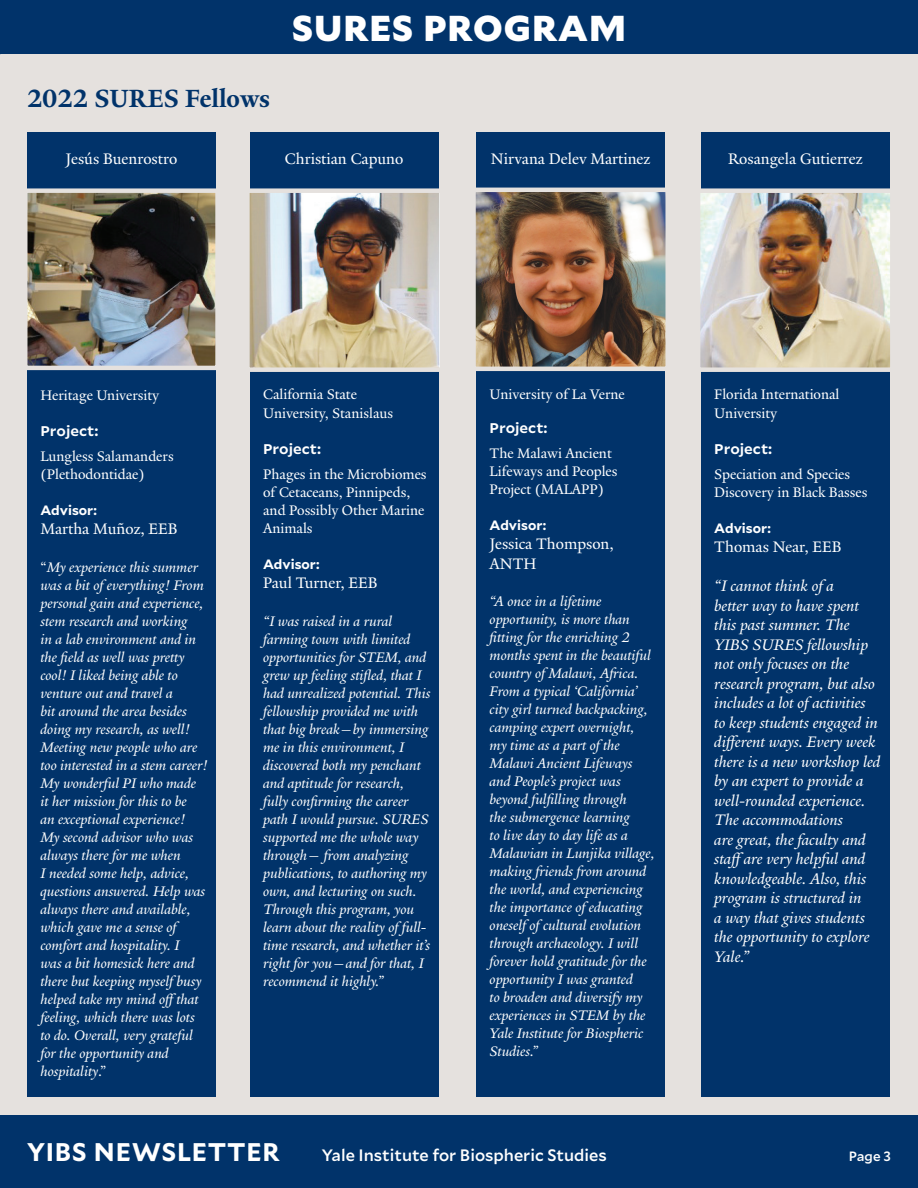
<style>
.page{position:relative;width:918px;height:1188px;background:#fff}
.page>*{position:absolute;margin:0;border:0;box-sizing:border-box;transform-origin:0 0}
.TOP_BAR_HEADERS{font:900 36px "Mallory";letter-spacing:.03em;color:#fff}
.Body_Text_Black{font:700 27px "Yale New";color:#01336a}
.Page_footers{font:700 25.5px "Mallory";letter-spacing:.03em;color:#fff}
.Body_copy_white_inse{font:italic 16.5px/19.5px "Yale New";color:#fff}
.Body_copy_white_inse-2{font:16.5px/19.5px "Yale New";color:#fff}
.YIBS_name_in_footer{font:500 16.5px "Mallory";color:#fff}
.Body_copy_white_inse-3{font:italic 15px/18px "Yale New";color:#fff}
.Body_copy_white_inse-4{font:15px/18px "Yale New";color:#fff}
.Body_copy_white_inse-5{font:700 13.5px "Mallory MP";color:#fff}
.Body_copy_white_inse-6{font:700 13.5px "Mallory";color:#fff}
.YIBS_Page_number_foo{font:500 13.5px "Mallory";color:#fff}
.s1{font-style:normal}
</style>
<div class="page">
<div style="left:0;top:36px;width:918px;height:1081px;background:#e5e1de"></div>
<div style="left:0;top:1116px;width:918px;height:72px;background:#01336a"></div>
<div style="left:701px;top:132px;width:189px;height:965px;background:#01336a"></div>
<img style="left:700px;top:188px;width:190px;height:184px">
<div style="left:0;top:0;width:918px;height:54px;background:#01336a"></div>
<div style="left:27px;top:132px;width:189px;height:965px;background:#01336a"></div>
<img style="left:27px;top:188px;width:189px;height:183px">
<div style="left:250px;top:132px;width:188px;height:965px;background:#01336a"></div>
<img style="left:249px;top:186px;width:191px;height:188px">
<div style="left:476px;top:132px;width:189px;height:965px;background:#01336a"></div>
<img style="left:475px;top:187px;width:191px;height:185px">
<p class="TOP_BAR_HEADERS" style="left:292px;top:0;width:335px">SURES PROGRAM</p>
<p class="Body_Text_Black" style="left:27px;top:82px;width:245px">2022 SURES Fellows</p>
<p class="Body_copy_white_inse-2" style="left:66px;top:149px;width:113px">Jesús Buenrostro</p>
<p class="Body_copy_white_inse-2" style="left:285px;top:149px;width:120px">Christian Capuno</p>
<p class="Body_copy_white_inse-2" style="left:491px;top:149px;width:161px">Nirvana Delev Martinez</p>
<p class="Body_copy_white_inse-2" style="left:728px;top:149px;width:136px">Rosangela Gutierrez</p>
<p class="Body_copy_white_inse-4" style="left:40px;top:386px;width:120px">Heritage University</p>
<p class="Body_copy_white_inse-5" style="left:40px;top:421px;width:59px">Project:</p>
<p class="Body_copy_white_inse-4" style="left:40px;top:447px;width:135px">Lungless Salamanders (Plethodontidae)</p>
<p class="Body_copy_white_inse-6" style="left:40px;top:500px;width:58px">Advisor:</p>
<p class="Body_copy_white_inse-2" style="left:40px;top:519px;width:139px">Martha Muñoz, EEB</p>
<p class="Body_copy_white_inse-3" style="left:40px;top:558px;width:169px"><span class="s1">“</span>My experience this summer was a bit of everything! From personal gain and experience, stem research and working<br>in a lab environment and in the field as well was pretty cool! I liked being able to venture out and travel a<br>bit around the area besides doing my research, as well!<br>Meeting new people who are too interested in a stem career!<br>My wonderful PI who made it her mission for this to be<br>an exceptional experience!<br>My second advisor who was always there for me when<br>I needed some help, advice, questions answered. Help was always there and available, which gave me a sense of comfort and hospitality. I<br>was a bit homesick here and there but keeping myself busy helped take my mind offthat feeling, which there was lots to do. Overall, very grateful for the opportunity and hospitality<span class="s1">.”</span></p>
<p class="Body_copy_white_inse-4" style="left:263px;top:384px;width:132px;line-height:19.5px">California State<br>University, Stanislaus</p>
<p class="Body_copy_white_inse-5" style="left:263px;top:439px;width:59px">Project:</p>
<p class="Body_copy_white_inse-4" style="left:263px;top:465px;width:165px">Phages in the Microbiomes of Cetaceans, Pinnipeds, and Possibly Other Marine<br>Animals</p>
<p class="Body_copy_white_inse-6" style="left:263px;top:554px;width:58px">Advisor:</p>
<p class="Body_copy_white_inse-2" style="left:263px;top:573px;width:116px">Paul Turner, EEB</p>
<p class="Body_copy_white_inse-3" style="left:263px;top:612px;width:169px">“I was raised in a rural farming town with limited opportunities for STEM, and grew up feeling stifled, that I had unrealized potential. This fellowship provided me with that big break—by immersing me in this environment, I discovered both my penchant and aptitude for research, fully confirming the career path I would pursue. SURES supported me the whole way through— from analyzing publications, to authoring my own, and lecturing on such.<br>Through this program, you learn about the reality of full&shy;time research, and whether it’s right for you—and for that, I recommend it highly.”</p>
<p class="Body_copy_white_inse-4" style="left:490px;top:385px;width:137px">University of La Verne</p>
<p class="Body_copy_white_inse-5" style="left:490px;top:418px;width:59px">Project:</p>
<p class="Body_copy_white_inse-4" style="left:490px;top:444px;width:129px">The Malawi Ancient<br>Lifeways and Peoples<br>Project (MALAPP)</p>
<p class="Body_copy_white_inse-6" style="left:490px;top:515px;width:58px">Advisor:</p>
<p class="Body_copy_white_inse-2" style="left:490px;top:534px;width:126px">Jessica Thompson,<br>ANTH</p>
<p class="Body_copy_white_inse-3" style="left:490px;top:593px;width:167px">“A once in a lifetime opportunity, is more than fitting for the enriching 2 months spent in the beautiful country of Malawi, Africa.<br>From a typical ‘California’ city girl turned backpacking, camping expert overnight, my time as a part of the<br>Malawi Ancient Lifeways and People’s project was beyond fulfilling through<br>the submergence learning<br>to live day to day life as a<br>Malawian in Lunjika village, making friends from around the world, and experiencing the importance of educating oneself of cultural evolution through archaeology. I will forever hold gratitude for the opportunity I was granted<br>to broaden and diversify my experiences in STEM by the<br>Yale Institute for Biospheric<br>Studies.”</p>
<p class="Body_copy_white_inse-4" style="left:714px;top:384px;width:127px;line-height:19.5px">Florida International<br>University</p>
<p class="Body_copy_white_inse-5" style="left:714px;top:439px;width:59px">Project:</p>
<p class="Body_copy_white_inse-4" style="left:714px;top:465px;width:155px">Speciation and Species<br>Discovery in Black Basses</p>
<p class="Body_copy_white_inse-6" style="left:714px;top:518px;width:58px">Advisor:</p>
<p class="Body_copy_white_inse-2" style="left:714px;top:537px;width:129px">Thomas Near, EEB</p>
<p class="Body_copy_white_inse" style="left:714px;top:576px;width:168px">“I cannot think of a<br>better way to have spent this past summer. The<br>YIBS SURES fellowship not only focuses on the research program, but also includes a lot of activities to keep students engaged in different ways. Every week there is a new workshop led by an expert to provide a well-rounded experience.<br>The accommodations<br>are great, the faculty and staffare very helpful and knowledgeable. Also, this program is structured in<br>a way that gives students the opportunity to explore<br>Yale.”</p>
<p class="Page_footers" style="left:27px;top:1133px;width:254px">YIBS NEWSLETTER</p>
<p class="YIBS_name_in_footer" style="left:322px;top:1143px;width:287px">Yale Institute for Biospheric Studies</p>
<p class="YIBS_Page_number_foo" style="left:849px;top:1147px;width:44px">Page 3</p>
</div>
